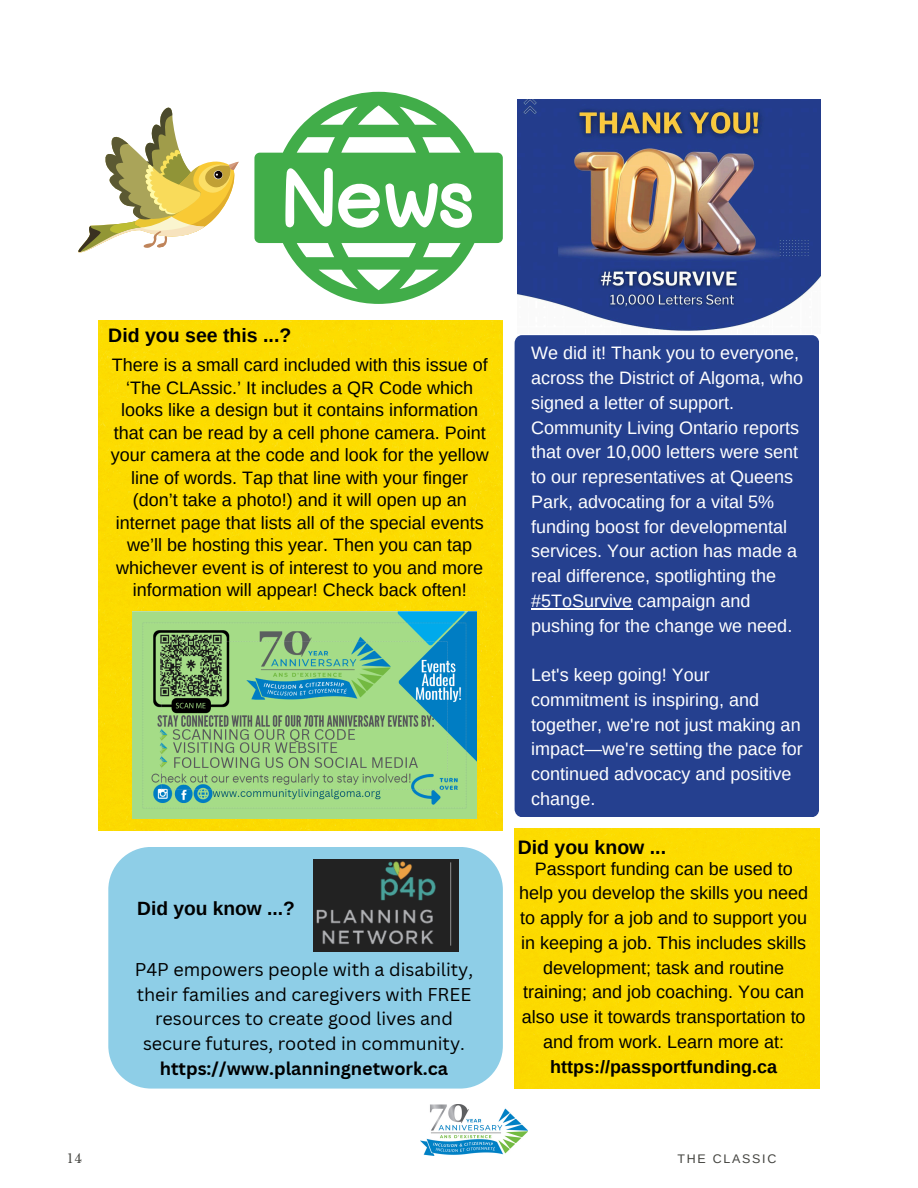
<style>
.page{position:relative;width:918px;height:1188px;background:#fff}
.page>*{position:absolute;margin:0;border:0;box-sizing:border-box;transform-origin:0 0}
.t1{font:700 19.5px "Arimo";color:#000}
.t2{font:700 19.2px "Arimo";color:#000}
.t3{font:18px/22.5px "Arimo";color:#000;text-align:center}
.t4{font:18px/24.8px "Arimo";color:#fff}
.t5{font:18px/24.8px "Canva Sans";color:#000;text-align:center}
.t6{font:12.45px "Arimo";letter-spacing:.14em;color:#444440}
.t7{font:12.45px "Libre Baskerville";color:#444440}
.s1{font-weight:700}
</style>
<div class="page">
<img style="left:421px;top:1104px;width:106px;height:52px">
<svg style="left:254px;top:92px;width:249px;height:212px;fill:#41ad49"></svg>
<img style="left:518px;top:100px;width:302px;height:231px">
<div style="left:515px;top:335px;width:304px;height:482px;background:#25408f;border-radius:8px"></div>
<svg style="left:78px;top:107px;width:161px;height:146px"></svg>
<div style="left:514px;top:828px;width:305px;height:260px;background:#fcdb00"></div>
<div style="left:108px;top:847px;width:395px;height:242px;background:#8ecee7"></div>
<img style="left:314px;top:860px;width:145px;height:92px">
<div style="left:99px;top:320px;width:403px;height:511px;background:#fcdc00"></div>
<img style="left:132px;top:611px;width:344px;height:207px">
<hr style="left:531px;top:608px;width:101px;height:1px;background:#fff">
<h2 class="t1" style="left:108px;top:324px;width:185px">Did you see this ...?</h2>
<p class="t3" style="left:111px;top:354px;width:379px">There is a small card included with this issue of ‘The CLAssic.’ It includes a QR Code which looks like a design but it contains information that can be read by a cell phone camera. Point your camera at the code and look for the yellow line of words. Tap that line with your finger (don’t take a photo!) and it will open up an internet page that lists all of the special events we’ll be hosting this year. Then you can tap whichever event is of interest to you and more information will appear! Check back often!</p>
<p class="t7" style="left:67px;top:1151px;width:16px">14</p>
<h1 class="t2" style="left:137px;top:897px;width:159px">Did you know ...?</h1>
<p class="t5" style="left:135px;top:956px;width:340px">P4P empowers people with a disability, their families and caregivers with FREE resources to create good lives and secure futures, rooted in community. <span class="s1">https://www.planningnetwork.ca</span></p>
<h2 class="t4" style="left:531px;top:341px;width:273px">We did it! Thank you to everyone, across the District of Algoma, who signed a letter of support.<br>Community Living Ontario reports that over 10,000 letters were sent to our representatives at Queens<br>Park, advocating for a vital 5% funding boost for developmental services. Your action has made a real difference, spotlighting the #5ToSurvive campaign and pushing for the change we need.</h2>
<h1 class="t4" style="left:531px;top:663px;width:273px">Let's keep going! Your commitment is inspiring, and together, we're not just making an impact—we're setting the pace for continued advocacy and positive change.</h1>
<h2 class="t1" style="left:518px;top:836px;width:150px">Did you know ...</h2>
<h2 class="t3" style="left:519px;top:856px;width:291px;line-height:24.8px">Passport funding can be used to help you develop the skills you need to apply for a job and to support you in keeping a job. This includes skills development; task and routine training; and job coaching. You can also use it towards transportation to and from work. Learn more at: <span class="s1">https://passportfunding.ca</span></h2>
<p class="t6" style="left:678px;top:1152px;width:100px">THE CLASSIC</p>
</div>
